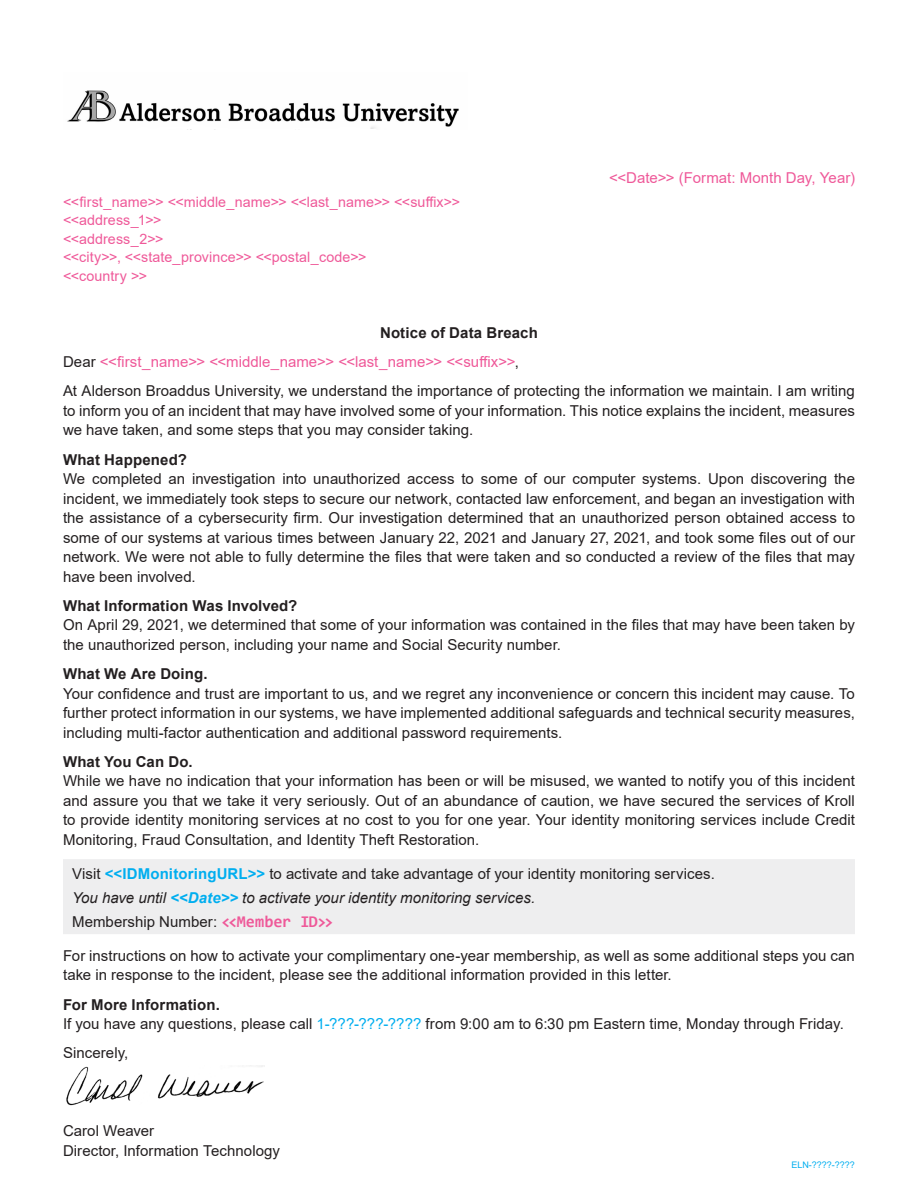
<style>
.page{position:relative;width:918px;height:1188px;background:#fff}
.page>*{position:absolute;margin:0;border:0;box-sizing:border-box;transform-origin:0 0}
.t1{font:15px/19.5px "Arial";letter-spacing:.005em;color:#231f20}
.t2{font:700 15px "Arial";letter-spacing:.01em;color:#231f20}
.t3{font:15px "Arial";color:#ef5999}
.t4{font:14.25px/18.6px "Arial";letter-spacing:.005em;color:#ef5999}
.t5{font:9px "Arial";color:#00aeef}
.s1{font-weight:700}
.s2{color:#ef5999}
.s3{font-weight:700;color:#00aeef}
.s4{font-style:italic}
.s5{font-weight:700;font-style:italic;color:#00aeef}
.s6{font-family:"Consolas";font-weight:700;font-size:16.5px;color:#ef5999}
.s7{color:#00aeef}
</style>
<div class="page">
<div style="left:63px;top:859px;width:792px;height:26px;background:#eeeeef"></div>
<div style="left:63px;top:883px;width:792px;height:26px;background:#eeeeef"></div>
<div style="left:63px;top:907px;width:792px;height:27px;background:#eeeeef"></div>
<img style="left:66px;top:1065px;width:198px;height:41px">
<img style="left:67px;top:90px;width:392px;height:40px">
<p class="t4" style="left:63px;top:192px;width:399px">&lt;&lt;first_name&gt;&gt; &lt;&lt;middle_name&gt;&gt; &lt;&lt;last_name&gt;&gt; &lt;&lt;suffix&gt;&gt; &lt;&lt;address_1&gt;&gt;<br>&lt;&lt;address_2&gt;&gt;<br>&lt;&lt;city&gt;&gt;, &lt;&lt;state_province&gt;&gt; &lt;&lt;postal_code&gt;&gt;<br>&lt;&lt;country &gt;&gt;</p>
<p class="t3" style="left:609px;top:167px;width:247px">&lt;&lt;Date&gt;&gt; (Format: Month Day, Year)</p>
<p class="t1" style="left:63px;top:318px;width:793px;line-height:29.2px;text-indent:317px"><span class="s1">Notice of Data Breach<br></span>Dear <span class="s2">&lt;&lt;first_name&gt;&gt; &lt;&lt;middle_name&gt;&gt; &lt;&lt;last_name&gt;&gt; &lt;&lt;suffix&gt;&gt;</span>,<br>At Alderson Broaddus University, we understand the importance of protecting the information we maintain. I am writing</p>
<p class="t1" style="left:63px;top:401px;width:794px">to inform you of an incident that may have involved some of your information. This notice explains the incident, measures we have taken, and some steps that you may consider taking.</p>
<p class="t2" style="left:63px;top:449px;width:125px">What Happened?</p>
<p class="t1" style="left:63px;top:469px;width:794px;text-align:justify">We completed an investigation into unauthorized access to some of our computer systems. Upon discovering the incident, we immediately took steps to secure our network, contacted law enforcement, and began an investigation with the assistance of a cybersecurity firm. Our investigation determined that an unauthorized person obtained access to some of our systems at various times between January 22, 2021 and January 27, 2021, and took some files out of our network. We were not able to fully determine the files that were taken and so conducted a review of the files that may have been involved.</p>
<p class="t2" style="left:63px;top:595px;width:236px">What Information Was Involved?</p>
<p class="t1" style="left:63px;top:615px;width:794px">On April 29, 2021, we determined that some of your information was contained in the files that may have been taken by the unauthorized person, including your name and Social Security number.</p>
<p class="t2" style="left:63px;top:663px;width:146px">What We Are Doing.</p>
<p class="t1" style="left:63px;top:684px;width:794px;text-align:justify">Your confidence and trust are important to us, and we regret any inconvenience or concern this incident may cause. To further protect information in our systems, we have implemented additional safeguards and technical security measures, including multi-factor authentication and additional password requirements.</p>
<p class="t2" style="left:63px;top:751px;width:131px">What You Can Do.</p>
<p class="t1" style="left:63px;top:771px;width:794px;text-align:justify">While we have no indication that your information has been or will be misused, we wanted to notify you of this incident and assure you that we take it very seriously. Out of an abundance of caution, we have secured the services of Kroll to provide identity monitoring services at no cost to you for one year. Your identity monitoring services include Credit Monitoring, Fraud Consultation, and Identity Theft Restoration.</p>
<p class="t1" style="left:72px;top:861px;width:644px;line-height:24px">Visit <span class="s3">&lt;&lt;IDMonitoringURL&gt;&gt;</span> to activate and take advantage of your identity monitoring services.<br><span class="s4">You have until</span> <span class="s5">&lt;&lt;Date&gt;&gt;</span> <span class="s4">to activate your identity monitoring services.<br></span>Membership Number: <span class="s6">&lt;&lt;Member ID&gt;&gt;</span></p>
<p class="t1" style="left:63px;top:946px;width:793px">For instructions on how to activate your complimentary one-year membership, as well as some additional steps you can take in response to the incident, please see the additional information provided in this letter.</p>
<p class="t1" style="left:63px;top:994px;width:782px"><span class="s1">For More Information.<br></span>If you have any questions, please call <span class="s7">1-???-???-????</span> from 9:00 am to 6:30 pm Eastern time, Monday through Friday.</p>
<p class="t1" style="left:63px;top:1043px;width:67px">Sincerely,</p>
<p class="t1" style="left:63px;top:1121px;width:219px">Carol Weaver<br>Director, Information Technology</p>
<p class="t5" style="left:791px;top:1158px;width:65px">ELN-????-????</p>
</div>
